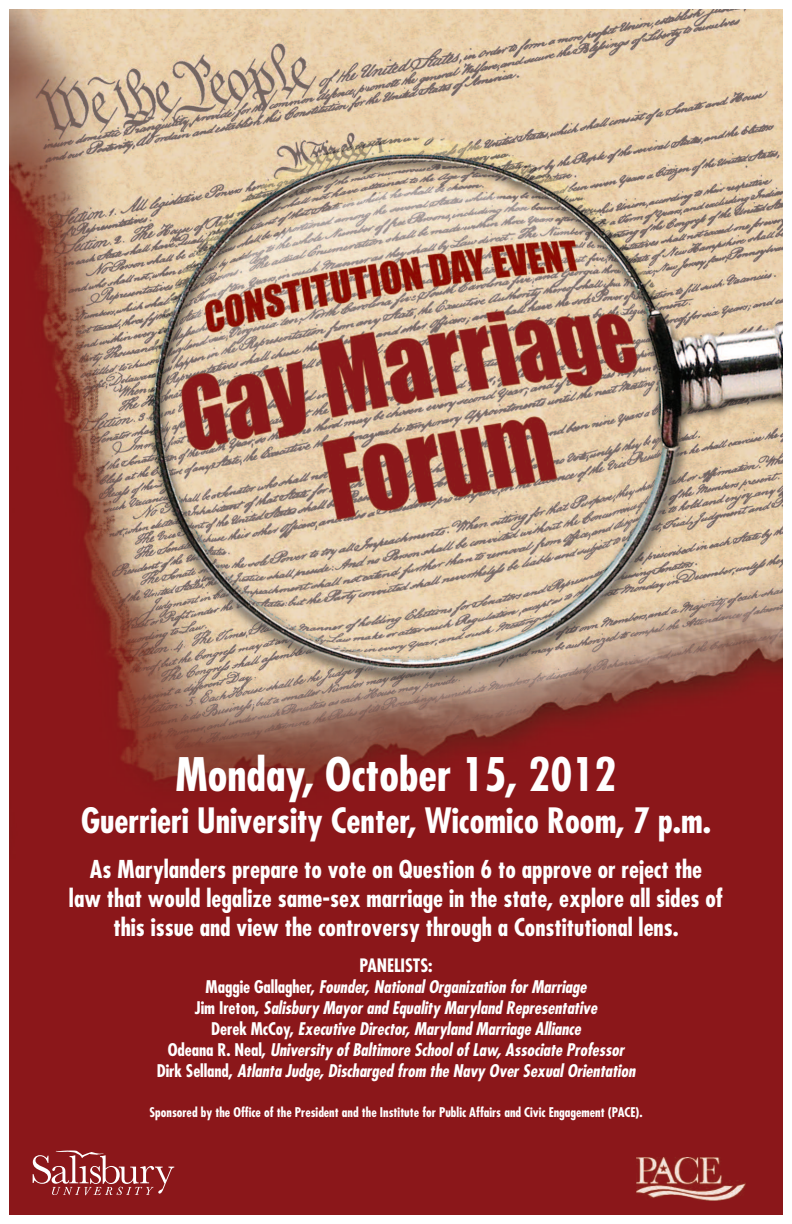
<style>
.page{position:relative;width:792px;height:1224px;background:#fff}
.page>*{position:absolute;margin:0;border:0;box-sizing:border-box;transform-origin:0 0}
.t1{font:700 condensed 45px "Futura";color:#fff}
.t2{font:700 condensed 34px "Futura";color:#fff}
.t3{font:700 condensed 24px/29px "Futura";color:#fff;text-align:center}
.t4{font:700 condensed 18px "Futura";letter-spacing:-.005em;color:#fff}
.t5{font:italic 700 condensed 17px/21px "Futura";letter-spacing:-.005em;color:#fff;text-align:center}
.t6{font:700 condensed 13px "Futura";color:#fff}
.s1{font-style:normal}
</style>
<div class="page">
<img style="left:9px;top:9px;width:774px;height:1206px">
<img style="left:636px;top:1157px;width:110px;height:47px">
<svg style="left:33px;top:1151px;width:141px;height:44px;background:#a04244"></svg>
<h1 class="t1" style="left:175px;top:755px;width:443px">Monday, October 15, 2012</h1>
<h2 class="t2" style="left:81px;top:806px;width:632px">Guerrieri University Center, Wicomico Room, 7 p.m.</h2>
<h3 class="t3" style="left:69px;top:857px;width:656px">As Marylanders prepare to vote on Question 6 to approve or reject the<br>law that would legalize same-sex marriage in the state, explore all sides of this issue and view the controversy through a Constitutional lens.</h3>
<p class="t4" style="left:359px;top:957px;width:75px">PANELISTS:</p>
<p class="t5" style="left:157px;top:978px;width:480px"><span class="s1">Maggie Gallagher,</span> Founder, National Organization for Marriage<br><span class="s1">Jim Ireton,</span> Salisbury Mayor and Equality Maryland Representative<br><span class="s1">Derek McCoy,</span> Executive Director, Maryland Marriage Alliance<br><span class="s1">Odeana R. Neal,</span> University of Baltimore School of Law, Associate Professor <span class="s1">Dirk Selland,</span> Atlanta Judge, Discharged from the Navy Over Sexual Orientation</p>
<p class="t6" style="left:150px;top:1106px;width:495px">Sponsored by the Office of the President and the Institute for Public Affairs and Civic Engagement (PACE).</p>
</div>
